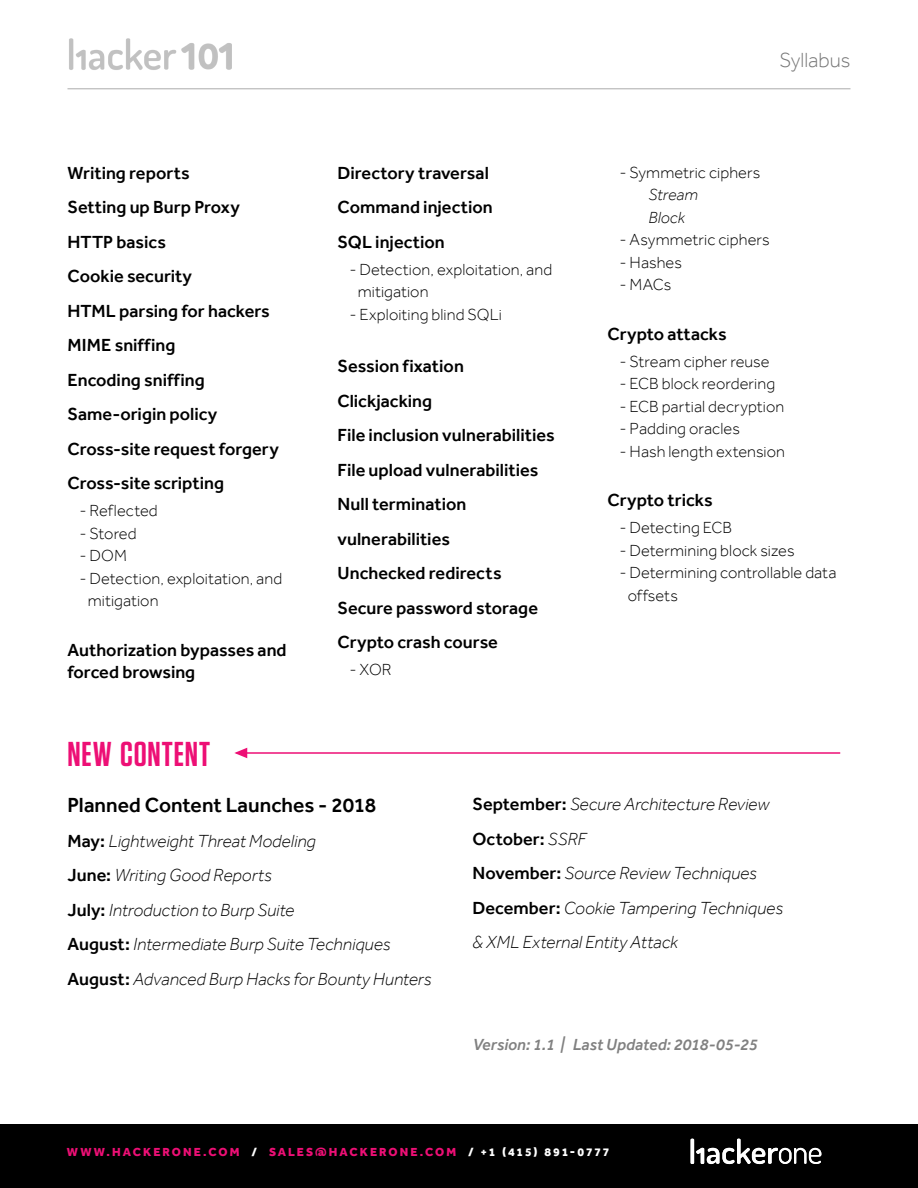
<style>
.page{position:relative;width:918px;height:1188px;background:#fff}
.page>*{position:absolute;margin:0;border:0;box-sizing:border-box;transform-origin:0 0}
.t1{font:600 34.5px "Tungsten";letter-spacing:.025em;color:#ed0f75}
.t2{font:500 21px "Effra";color:#000}
.t3{font:300 21px "Effra";color:#777}
.t4{font:500 18px/34.5px "Effra";color:#000}
.t5{font:italic 300 18px/34.5px "Effra";color:#000}
.t6{font:300 16.5px/22.5px "Effra";letter-spacing:.005em;color:#000}
.t7{font:italic 500 16.5px "Effra";letter-spacing:.005em;color:#000}
.t8{font:italic 300 16.5px/22.5px "Effra";letter-spacing:.005em;color:#000}
.t9{font:800 12px "Effra";letter-spacing:.165em;color:#ed0f75}
.s1{font-weight:500;font-style:normal}
.s2{color:#fff}
</style>
<div class="page">
<hr style="left:68px;top:88px;width:782px;height:1px;background:#ababab">
<div style="left:0;top:1124px;width:918px;height:64px;background:#000"></div>
<svg style="left:691px;top:1139px;width:130px;height:25px"></svg>
<img style="left:69px;top:38px;width:163px;height:32px">
<hr style="left:236px;top:752px;width:604px;height:2px;background:#ed0f75">
<svg style="left:234px;top:748px;width:13px;height:10px"></svg>
<p class="t4" style="left:68px;top:155px;width:213px">Writing reports<br>Setting up Burp Proxy<br>HTTP basics<br>Cookie security<br>HTML parsing for hackers<br>MIME sniffing<br>Encoding sniffing<br>Same-origin policy<br>Cross-site request forgery<br>Cross-site scripting</p>
<p class="t6" style="left:79px;top:499px;width:80px">- Reflected</p>
<p class="t6" style="left:79px;top:522px;width:59px">- Stored</p>
<p class="t6" style="left:79px;top:544px;width:49px">- DOM</p>
<p class="t6" style="left:88px;top:567px;width:196px;text-indent:-8px">- Detection, exploitation, and mitigation</p>
<p class="t4" style="left:68px;top:638px;width:221px;line-height:22.5px">Authorization bypasses and forced browsing</p>
<h1 class="t1" style="left:68px;top:735px;width:144px">NEW CONTENT</h1>
<p class="t4" style="left:338px;top:155px;width:157px">Directory traversal<br>Command injection<br>SQL injection</p>
<p class="t6" style="left:358px;top:258px;width:196px;text-indent:-8px">- Detection, exploitation, and mitigation</p>
<p class="t6" style="left:349px;top:303px;width:154px">- Exploiting blind SQLi</p>
<p class="t4" style="left:338px;top:349px;width:219px">Session fixation<br>Clickjacking<br>File inclusion vulnerabilities<br>File upload vulnerabilities<br>Null termination vulnerabilities<br>Unchecked redirects<br>Secure password storage<br>Crypto crash course</p>
<p class="t6" style="left:349px;top:658px;width:44px">- XOR</p>
<p class="t3" style="left:780px;top:48px;width:72px">Syllabus</p>
<p class="t6" style="left:619px;top:161px;width:142px">- Symmetric ciphers</p>
<p class="t8" style="left:649px;top:183px;width:51px">Stream<br>Block</p>
<p class="t6" style="left:619px;top:228px;width:152px">- Asymmetric ciphers</p>
<p class="t6" style="left:619px;top:251px;width:64px">- Hashes</p>
<p class="t6" style="left:619px;top:273px;width:54px">- MACs</p>
<p class="t4" style="left:608px;top:316px;width:121px">Crypto attacks</p>
<p class="t6" style="left:619px;top:350px;width:152px">- Stream cipher reuse</p>
<p class="t6" style="left:619px;top:372px;width:157px">- ECB block reordering</p>
<p class="t6" style="left:619px;top:395px;width:166px">- ECB partial decryption</p>
<p class="t6" style="left:619px;top:417px;width:122px">- Padding oracles</p>
<p class="t6" style="left:619px;top:440px;width:167px">- Hash length extension</p>
<p class="t4" style="left:608px;top:483px;width:107px">Crypto tricks</p>
<p class="t6" style="left:619px;top:516px;width:114px">- Detecting ECB</p>
<p class="t6" style="left:619px;top:539px;width:177px">- Determining block sizes</p>
<p class="t6" style="left:628px;top:561px;width:210px;text-indent:-8px">- Determining controllable data offsets</p>
<p class="t2" style="left:68px;top:792px;width:310px">Planned Content Launches - 2018</p>
<p class="t5" style="left:68px;top:823px;width:366px"><span class="s1">May:</span> Lightweight Threat Modeling<br><span class="s1">June:</span> Writing Good Reports<br><span class="s1">July:</span> Introduction to Burp Suite<br><span class="s1">August:</span> Intermediate Burp Suite Techniques <span class="s1">August:</span> Advanced Burp Hacks for Bounty Hunters</p>
<p class="t5" style="left:472px;top:787px;width:312px"><span class="s1">September:</span> Secure Architecture Review<br><span class="s1">October:</span> SSRF<br><span class="s1">November:</span> Source Review Techniques<br><span class="s1">December:</span> Cookie Tampering Techniques &amp; XML External Entity Attack</p>
<p class="t7" style="left:472px;top:1034px;width:287px">Version: 1.1 | Last Updated: 2018-05-25</p>
<p class="t9" style="left:67px;top:1145px;width:544px">WWW.HACKERONE.COM <span class="s2">/</span> SALES@HACKERONE.COM <span class="s2">/ +1 (415) 891-0777</span></p>
</div>
